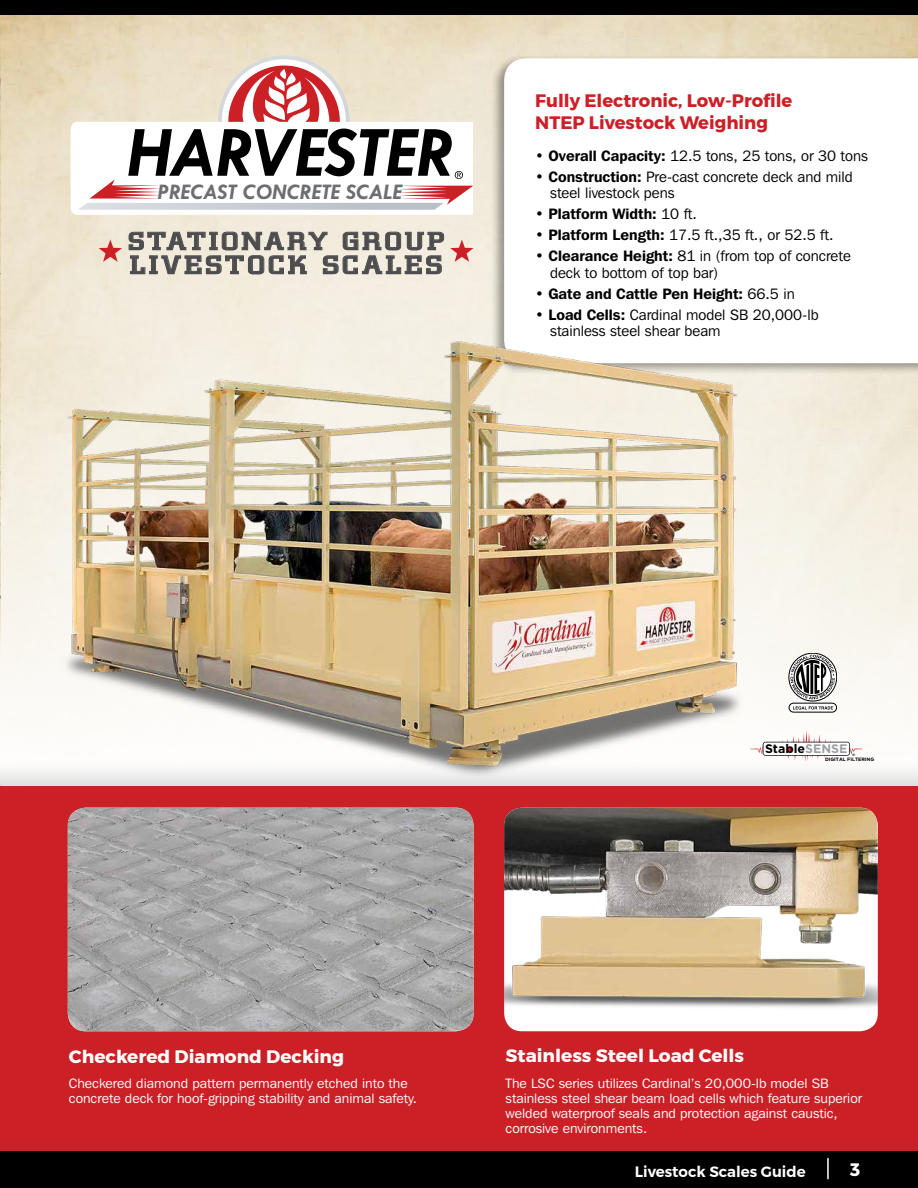
<style>
.page{position:relative;width:918px;height:1188px;background:#fff}
.page>*{position:absolute;margin:0;border:0;box-sizing:border-box;transform-origin:0 0}
.t1{font:italic 700 72.6px "Tw Cen";letter-spacing:-.01em;color:#000}
.t2{font:500 26.85px "City D";letter-spacing:.065em;color:#4d4d4f;scale:1.34 1}
.t3{font:500 26.25px "City D";letter-spacing:.06em;color:#4d4d4f;scale:1.34 1}
.t4{font:italic 700 22.35px "Tw Cen";color:#6d6e71}
.t5{font:700 18px/21.6px "Montserrat";color:#cc2027}
.t6{font:700 18px "Montserrat";color:#fff}
.t7{font:15px/16.5px "Franklin Gothic IT Cby BT";color:#000}
.t8{font:600 15px "Franklin Gothic IT Cby BT";color:#000}
.t9{font:600 15px "Montserrat";color:#fff}
.t10{font:13.5px/15px "Franklin Gothic IT Cby BT";color:#fff;scale:1.04 1}
.t11{font:700 12.45px "Gotham";color:#000}
.t12{font:700 4.8px "Gotham";color:#000}
.t13{font:3.45px "Helvetica";color:#000}
.s1{font-weight:600}
.s2{font-weight:400}
.s3{color:#9d9fa2}
</style>
<div class="page">
<div style="left:0;top:1151px;width:918px;height:37px;background:#000"></div>
<div style="left:0;top:0;width:918px;height:15px;background:#000"></div>
<hr style="left:827px;top:1159px;width:2px;height:20px;background:#fff">
<img style="left:0;top:15px;width:918px;height:705px">
<div style="left:0;top:757px;width:918px;height:410px;background:#000;opacity:.18"></div>
<div style="left:0;top:786px;width:918px;height:365px;background:#cc2027"></div>
<div style="left:491px;top:54px;width:427px;height:322px;background:#000;opacity:.37"></div>
<svg style="left:504px;top:58px;width:414px;height:305px"></svg>
<svg style="left:71px;top:56px;width:402px;height:159px"></svg>
<img style="left:31px;top:299px;width:756px;height:509px">
<img style="left:504px;top:808px;width:374px;height:221px">
<img style="left:68px;top:808px;width:406px;height:223px">
<hr style="left:471px;top:1030px;width:3px;height:88px;background:#cc2027">
<svg style="left:128px;top:231px;width:316px;height:44px;background:#cfc9be"></svg>
<svg style="left:450px;top:240px;width:24px;height:22px"></svg>
<svg style="left:99px;top:240px;width:23px;height:22px"></svg>
<svg style="left:750px;top:730px;width:113px;height:32px"></svg>
<div style="left:789px;top:653px;width:48px;height:48px;border:1px solid #000;border-radius:50%"></div>
<svg style="left:790px;top:655px;width:45px;height:44px"></svg>
<div style="left:789px;top:703px;width:48px;height:9px;background:#fff;border-radius:4px"></div>
<div style="left:789px;top:703px;width:48px;height:9px;border:1px solid #000;border-radius:4px"></div>
<svg style="left:793px;top:706px;width:40px;height:4px"></svg>
<h1 class="t1" style="left:129px;top:109px;width:328px">HARVESTER</h1>
<h3 class="t4" style="left:158px;top:179px;width:246px">PRECAST CONCRETE SCALE</h3>
<h3 class="t3" style="left:127px;top:227px;width:238px">STATIONARY GROUP</h3>
<h2 class="t2" style="left:130px;top:251px;width:235px">LIVESTOCK SCALES</h2>
<h3 class="t5" style="left:535px;top:91px;width:259px">Fully Electronic, Low-Profile<br>NTEP Livestock Weighing</h3>
<p class="t7" style="left:535px;top:147px;width:334px">• <span class="s1">Overall Capacity:</span> 12.5 tons, 25 tons, or 30 tons</p>
<p class="t7" style="left:550px;top:168px;width:304px;text-indent:-15px">• <span class="s1">Construction:</span> Pre-cast concrete deck and mild steel livestock pens</p>
<p class="t8" style="left:535px;top:204px;width:163px"><span class="s2">•</span> Platform Width: <span class="s2">10 ft.</span></p>
<p class="t7" style="left:535px;top:226px;width:300px">• <span class="s1">Platform Length:</span> 17.5 ft.,35 ft., or 52.5 ft.</p>
<p class="t7" style="left:550px;top:247px;width:302px;text-indent:-15px">• <span class="s1">Clearance Height:</span> 81 in (from top of concrete deck to bottom of top bar)</p>
<p class="t8" style="left:535px;top:284px;width:261px"><span class="s2">•</span> Gate and Cattle Pen Height: <span class="s2">66.5 in</span></p>
<p class="t7" style="left:550px;top:306px;width:270px;text-indent:-15px">• <span class="s1">Load Cells:</span> Cardinal model SB 20,000-lb stainless steel shear beam</p>
<p class="t11" style="left:765px;top:742px;width:84px">Stable<span class="s3">SENSE</span></p>
<p class="t13" style="left:852px;top:753px;width:4px">®</p>
<p class="t12" style="left:825px;top:757px;width:50px">DIGITAL FILTERING</p>
<h3 class="t6" style="left:69px;top:1045px;width:277px">Checkered Diamond Decking</h3>
<p class="t10" style="left:69px;top:1076px;width:336px">Checkered diamond pattern permanently etched into the concrete deck for hoof-gripping stability and animal safety.</p>
<h3 class="t6" style="left:506px;top:1045px;width:240px">Stainless Steel Load Cells</h3>
<p class="t10" style="left:506px;top:1076px;width:344px">The LSC series utilizes Cardinal’s 20,000-lb model SB stainless steel shear beam load cells which feature superior welded waterproof seals and protection against caustic, corrosive environments.</p>
<p class="t9" style="left:635px;top:1162px;width:172px">Livestock Scales Guide</p>
<h3 class="t6" style="left:850px;top:1158px;width:12px">3</h3>
</div>
